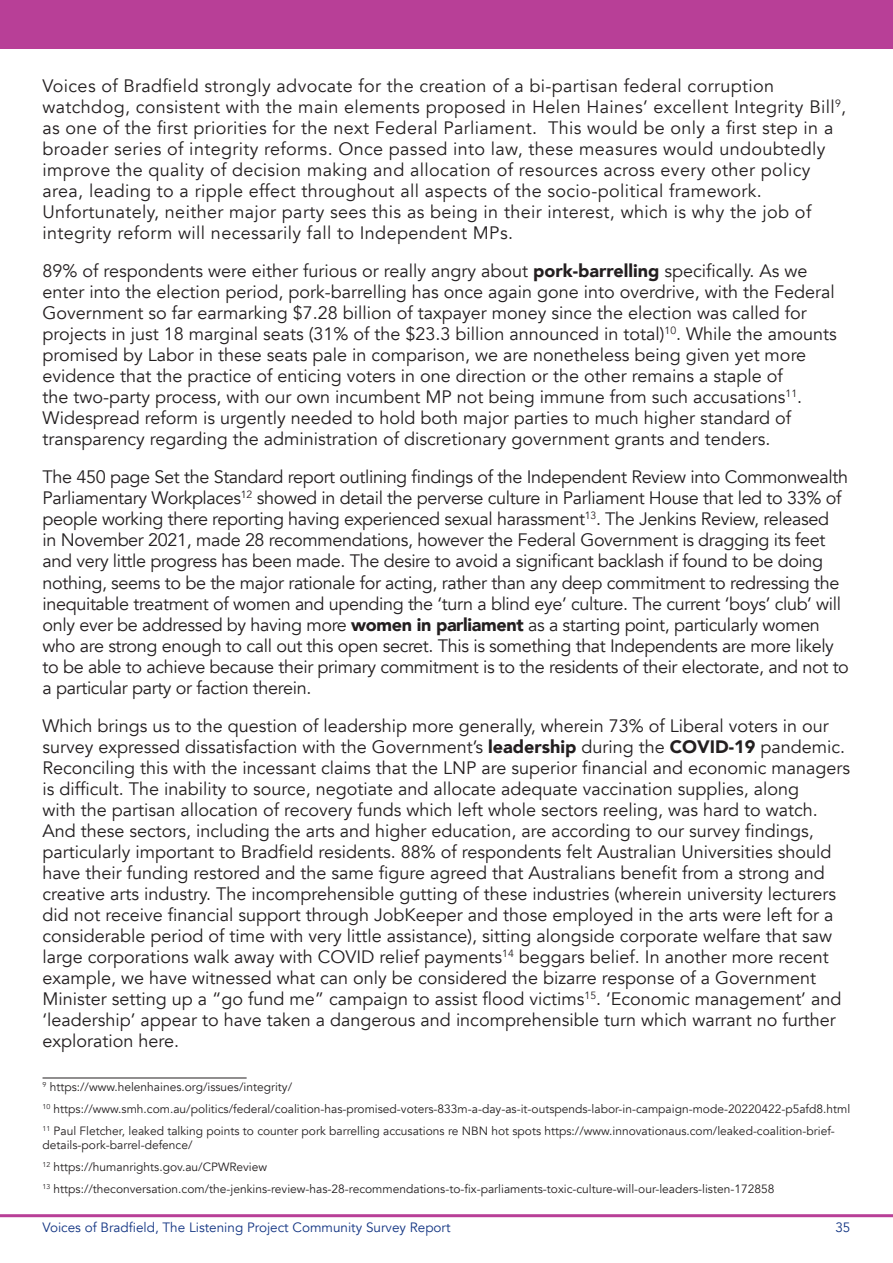
<style>
.page{position:relative;width:893px;height:1263px;background:#fff}
.page>*{position:absolute;margin:0;border:0;box-sizing:border-box;transform-origin:0 0}
.Body_Text{font:18px/21px "Avenir";color:#231f20}
.Body_Text-2{font:18px/21px "Avenir";letter-spacing:-.02em;color:#231f20}
.Body_Text-3{font:18px/21px "Avenir";letter-spacing:.02em;color:#231f20}
.t1{font:13.5px "Avenir";color:#133583}
.footnote{font:12px/13.5px "Avenir";color:#231f20}
.s1{font-weight:900}
</style>
<div class="page">
<hr style="left:0;top:1214px;width:893px;height:3px;background:#b83f97">
<div style="left:0;top:0;width:893px;height:49px;background:#b83f97"></div>
<hr style="left:43px;top:1077px;width:204px;height:1px;background:#231f20">
<p class="Body_Text-3" style="left:43px;top:76px;width:805px">Voices of Bradfield strongly advocate for the creation of a bi-partisan federal corruption watchdog, consistent with the main elements proposed in Helen Haines’ excellent Integrity Bill<sup>9</sup>, as one of the first priorities for the next Federal Parliament. This would be only a first step in a broader series of integrity reforms. Once passed into law, these measures would undoubtedly improve the quality of decision making and allocation of resources across every other policy area, leading to a ripple effect throughout all aspects of the socio-political framework.<br>Unfortunately, neither major party sees this as being in their interest, which is why the job of integrity reform will necessarily fall to Independent MPs.</p>
<p class="Body_Text" style="left:43px;top:261px;width:796px">89% of respondents were either furious or really angry about <span class="s1">pork-barrelling</span> specifically. As we enter into the election period, pork-barrelling has once again gone into overdrive, with the Federal Government so far earmarking $7.28 billion of taxpayer money since the election was called for projects in just 18 marginal seats (31% of the $23.3 billion announced in total)<sup>10</sup>. While the amounts promised by Labor in these seats pale in comparison, we are nonetheless being given yet more evidence that the practice of enticing voters in one direction or the other remains a staple of<br>the two-party process, with our own incumbent MP not being immune from such accusations<sup>11</sup>.<br>Widespread reform is urgently needed to hold both major parties to much higher standard of transparency regarding the administration of discretionary government grants and tenders.</p>
<p class="Body_Text-2" style="left:43px;top:467px;width:808px">The 450 page Set the Standard report outlining findings of the Independent Review into Commonwealth Parliamentary Workplaces<sup>12</sup> showed in detail the perverse culture in Parliament House that led to 33% of people working there reporting having experienced sexual harassment<sup>13</sup>. The Jenkins Review, released<br>in November 2021, made 28 recommendations, however the Federal Government is dragging its feet and very little progress has been made. The desire to avoid a significant backlash if found to be doing nothing, seems to be the major rationale for acting, rather than any deep commitment to redressing the inequitable treatment of women and upending the ‘turn a blind eye’ culture. The current ‘boys’ club’ will only ever be addressed by having more <span class="s1">women in parliament</span> as a starting point, particularly women who are strong enough to call out this open secret. This is something that Independents are more likely to be able to achieve because their primary commitment is to the residents of their electorate, and not to a particular party or faction therein.</p>
<p class="Body_Text" style="left:43px;top:715px;width:809px">Which brings us to the question of leadership more generally, wherein 73% of Liberal voters in our survey expressed dissatisfaction with the Government’s <span class="s1">leadership</span> during the <span class="s1">COVID-19</span> pandemic.<br>Reconciling this with the incessant claims that the LNP are superior financial and economic managers is difficult. The inability to source, negotiate and allocate adequate vaccination supplies, along<br>with the partisan allocation of recovery funds which left whole sectors reeling, was hard to watch.<br>And these sectors, including the arts and higher education, are according to our survey findings, particularly important to Bradfield residents. 88% of respondents felt Australian Universities should have their funding restored and the same figure agreed that Australians benefit from a strong and creative arts industry. The incomprehensible gutting of these industries (wherein university lecturers did not receive financial support through JobKeeper and those employed in the arts were left for a considerable period of time with very little assistance), sitting alongside corporate welfare that saw large corporations walk away with COVID relief payments<sup>14</sup> beggars belief. In another more recent example, we have witnessed what can only be considered the bizarre response of a Government Minister setting up a “go fund me” campaign to assist flood victims<sup>15</sup>. ‘Economic management’ and ‘leadership’ appear to have taken a dangerous and incomprehensible turn which warrant no further exploration here.</p>
<p class="footnote" style="left:43px;top:1081px;width:251px"><sup>9</sup> https://www.helenhaines.org/issues/integrity/</p>
<p class="footnote" style="left:43px;top:1103px;width:809px"><sup>10</sup> https://www.smh.com.au/politics/federal/coalition-has-promised-voters-833m-a-day-as-it-outspends-labor-in-campaign-mode-20220422-p5afd8.html</p>
<p class="footnote" style="left:43px;top:1125px;width:794px"><sup>11</sup> Paul Fletcher, leaked talking points to counter pork barrelling accusations re NBN hot spots https://www.innovationaus.com/leaked-coalition-brief&shy;details-pork-barrel-defence/</p>
<p class="footnote" style="left:43px;top:1160px;width:226px"><sup>12</sup> https://humanrights.gov.au/CPWReview</p>
<p class="footnote" style="left:43px;top:1182px;width:733px"><sup>13</sup> https://theconversation.com/the-jenkins-review-has-28-recommendations-to-fix-parliaments-toxic-culture-will-our-leaders-listen-172858</p>
<p class="t1" style="left:43px;top:1219px;width:409px">Voices of Bradfield, The Listening Project Community Survey Report</p>
<p class="t1" style="left:835px;top:1219px;width:17px">35</p>
</div>
